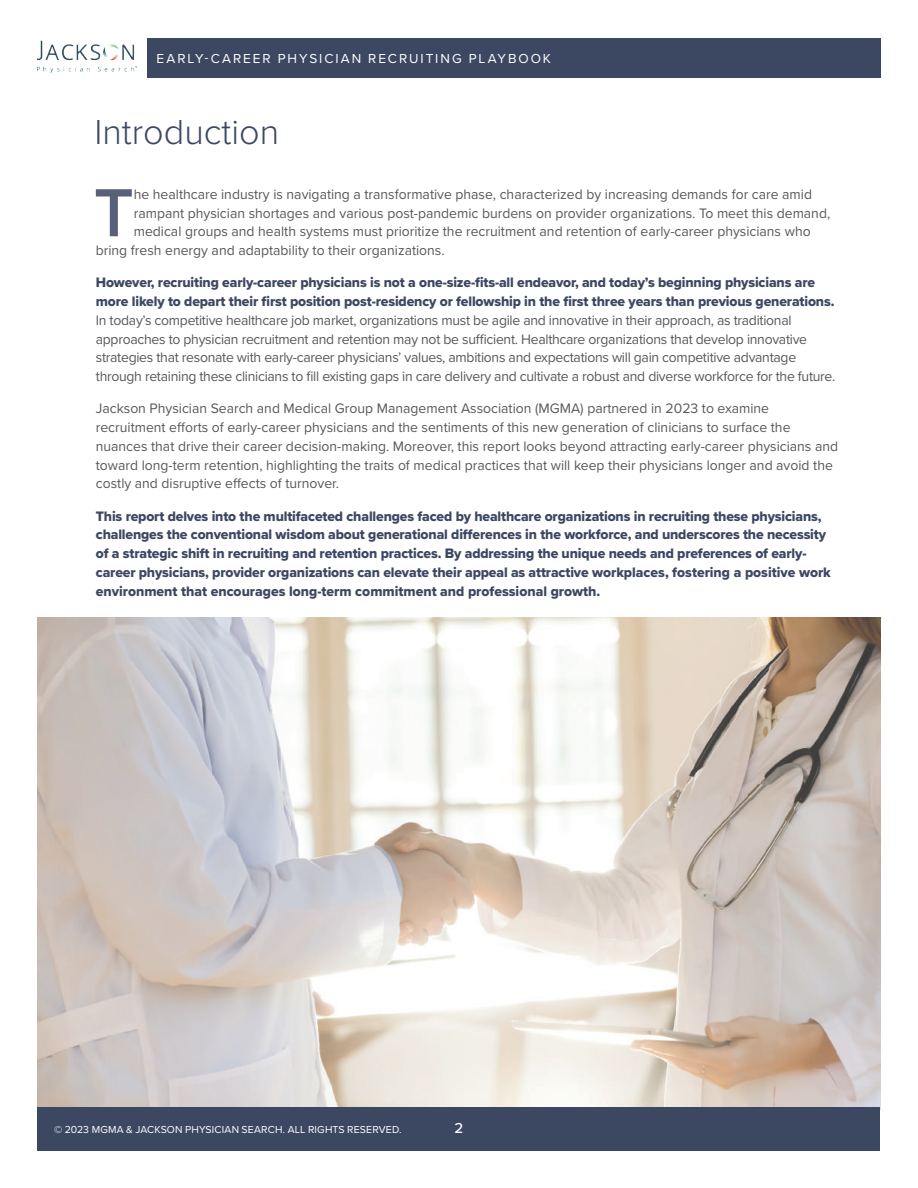
<style>
.page{position:relative;width:918px;height:1188px;background:#fff}
.page>*{position:absolute;margin:0;border:0;box-sizing:border-box;transform-origin:0 0}
.t1{font:600 70.5px "Proxima Nova";color:#586179}
.t2{font:300 36px "Proxima Nova";color:#3c4862}
.t3{font:500 15px "Proxima Nova";color:#fff}
.t4{font:14.25px/18.8px "Proxima Nova";color:#57585a}
.t5{font:14.25px/18.8px "Proxima Nova Extrabld";letter-spacing:-.01em;color:#3c4862}
.t6{font:14.25px/18.8px "Proxima Nova";letter-spacing:-.02em;color:#57585a}
.t7{font:13.5px "Proxima Nova";letter-spacing:.145em;color:#fff}
.t8{font:10.5px "Proxima Nova";letter-spacing:.015em;color:#fff}
</style>
<div class="page">
<img style="left:37px;top:618px;width:844px;height:492px">
<div style="left:37px;top:1107px;width:843px;height:43px;background:#3c4862"></div>
<div style="left:147px;top:38px;width:733px;height:40px;background:#3c4862"></div>
<img style="left:37px;top:40px;width:100px;height:33px">
<p class="t7" style="left:157px;top:48px;width:396px">EARLY-CAREER PHYSICIAN RECRUITING PLAYBOOK</p>
<h2 class="t2" style="left:94px;top:105px;width:186px">Introduction</h2>
<h1 class="t1" style="left:94px;top:160px;width:41px">T</h1>
<p class="t4" style="left:134px;top:184px;width:680px">he healthcare industry is navigating a transformative phase, characterized by increasing demands for care amid</p>
<p class="t4" style="left:134px;top:203px;width:698px">rampant physician shortages and various post-pandemic burdens on provider organizations. To meet this demand,</p>
<p class="t4" style="left:134px;top:222px;width:678px">medical groups and health systems must prioritize the recruitment and retention of early-career physicians who</p>
<p class="t4" style="left:96px;top:240px;width:350px">bring fresh energy and adaptability to their organizations.</p>
<p class="t5" style="left:96px;top:273px;width:740px">However, recruiting early-career physicians is not a one-size-fits-all endeavor, and today’s beginning physicians are more likely to depart their first position post-residency or fellowship in the first three years than previous generations.</p>
<p class="t6" style="left:96px;top:310px;width:741px">In today’s competitive healthcare job market, organizations must be agile and innovative in their approach, as traditional approaches to physician recruitment and retention may not be sufficient. Healthcare organizations that develop innovative strategies that resonate with early-career physicians’ values, ambitions and expectations will gain competitive advantage through retaining these clinicians to fill existing gaps in care delivery and cultivate a robust and diverse workforce for the future.</p>
<p class="t4" style="left:96px;top:399px;width:744px">Jackson Physician Search and Medical Group Management Association (MGMA) partnered in 2023 to examine recruitment efforts of early-career physicians and the sentiments of this new generation of clinicians to surface the nuances that drive their career decision-making. Moreover, this report looks beyond attracting early-career physicians and toward long-term retention, highlighting the traits of medical practices that will keep their physicians longer and avoid the costly and disruptive effects of turnover.</p>
<p class="t5" style="left:96px;top:506px;width:737px">This report delves into the multifaceted challenges faced by healthcare organizations in recruiting these physicians, challenges the conventional wisdom about generational differences in the workforce, and underscores the necessity of a strategic shift in recruiting and retention practices. By addressing the unique needs and preferences of early&shy;career physicians, provider organizations can elevate their appeal as attractive workplaces, fostering a positive work environment that encourages long-term commitment and professional growth.</p>
<p class="t8" style="left:54px;top:1122px;width:349px">© 2023 MGMA &amp; JACKSON PHYSICIAN SEARCH. ALL RIGHTS RESERVED.</p>
<p class="t3" style="left:455px;top:1116px;width:10px">2</p>
</div>
